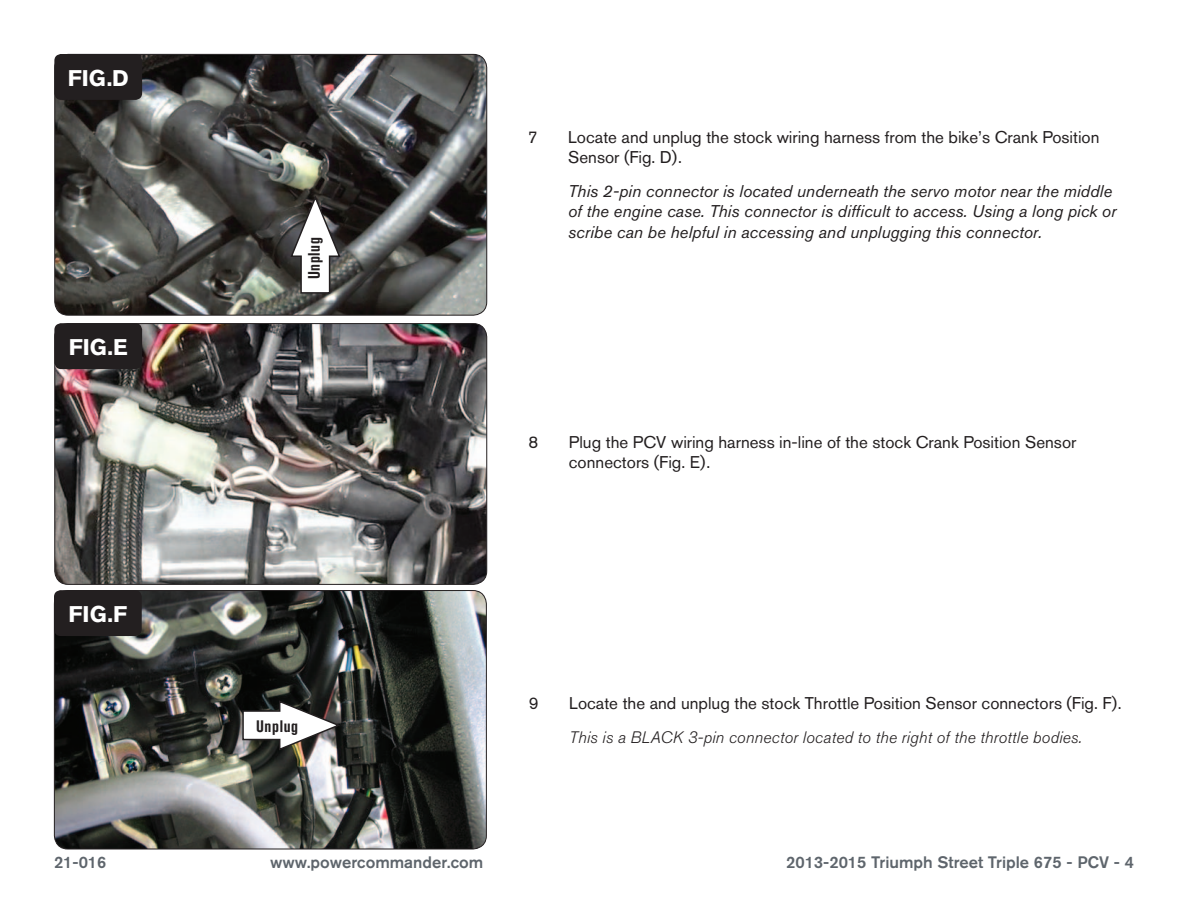
<style>
.page{position:relative;width:1188px;height:918px;background:#fff}
.page>*{position:absolute;margin:0;border:0;box-sizing:border-box;transform-origin:0 0}
.t1{font:700 22.5px "Akzidenz Grotesk BQ";color:#fff}
.Bodycopy{font:16.8px/20.2px "Akzidenz Grotesk BQ";color:#231f20}
.Bodycopy-2{font:italic 16.8px/20.2px "Akzidenz Grotesk BQ";color:#231f20}
.t2{font:500 16.5px "Akzidenz Grotesk BQ";color:#5e656c}
.Bodycopy-3{font:italic 300 16.5px "Akzidenz Grotesk BQ";letter-spacing:.01em;color:#231f20}
.Callouts{font:700 condensed 16.5px "Akzidenz Grotesk BQ";letter-spacing:.04em;color:#231f20}
</style>
<div class="page">
<img style="left:54px;top:591px;width:432px;height:258px">
<div style="left:54px;top:590px;width:433px;height:259px;border:1px solid #231f20;border-radius:14px"></div>
<img style="left:55px;top:324px;width:432px;height:259px">
<div style="left:54px;top:323px;width:433px;height:262px;border:1px solid #231f20;border-radius:14px"></div>
<div style="left:54px;top:323px;width:88px;height:46px;background:#231f20;border-radius:7px"></div>
<div style="left:54px;top:590px;width:88px;height:46px;background:#231f20;border-radius:7px"></div>
<svg style="left:242px;top:699px;width:100px;height:52px"></svg>
<img style="left:55px;top:54px;width:432px;height:260px">
<div style="left:54px;top:54px;width:433px;height:262px;border:1px solid #231f20;border-radius:14px"></div>
<svg style="left:289px;top:193px;width:52px;height:101px"></svg>
<div style="left:54px;top:54px;width:88px;height:46px;background:#231f20;border-radius:7px"></div>
<p class="t1" style="left:68px;top:65px;width:62px">FIG.D</p>
<p class="t1" style="left:69px;top:334px;width:61px">FIG.E</p>
<p class="t1" style="left:69px;top:601px;width:60px">FIG.F</p>
<p class="Callouts" style="left:305px;top:279px;width:44px;rotate:-90deg">Unplug</p>
<p class="Callouts" style="left:256px;top:717px;width:44px">Unplug</p>
<p class="Bodycopy" style="left:528px;top:127px;width:11px">7</p>
<p class="Bodycopy" style="left:568px;top:127px;width:533px">Locate and unplug the stock wiring harness from the bike’s Crank Position<br>Sensor (Fig. D).</p>
<p class="Bodycopy-2" style="left:568px;top:181px;width:550px">This 2-pin connector is located underneath the servo motor near the middle of the engine case. This connector is difficult to access. Using a long pick or scribe can be helpful in accessing and unplugging this connector.</p>
<p class="Bodycopy" style="left:528px;top:432px;width:11px">8</p>
<p class="Bodycopy" style="left:569px;top:432px;width:509px">Plug the PCV wiring harness in-line of the stock Crank Position Sensor connectors (Fig. E).</p>
<p class="Bodycopy" style="left:529px;top:693px;width:11px">9</p>
<p class="Bodycopy" style="left:569px;top:693px;width:554px">Locate the and unplug the stock Throttle Position Sensor connectors (Fig. F).</p>
<p class="Bodycopy-3" style="left:569px;top:728px;width:514px">This is a BLACK 3-pin connector located to the right of the throttle bodies.</p>
<p class="t2" style="left:54px;top:852px;width:54px">21-016</p>
<p class="t2" style="left:270px;top:852px;width:215px">www.powercommander.com</p>
<p class="t2" style="left:786px;top:852px;width:349px">2013-2015 Triumph Street Triple 675 - PCV - 4</p>
</div>
